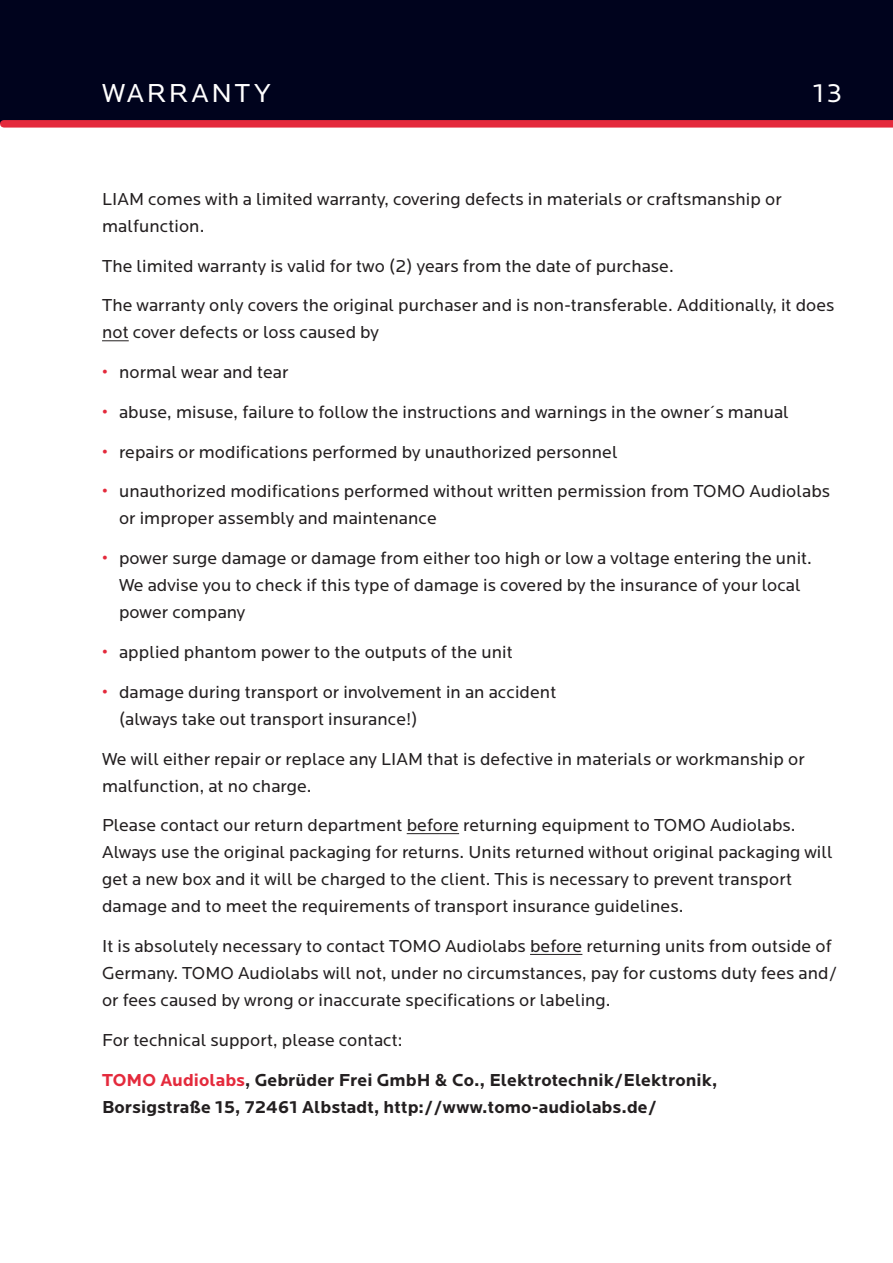
<style>
.page{position:relative;width:893px;height:1263px;background:#fff}
.page>*{position:absolute;margin:0;border:0;box-sizing:border-box;transform-origin:0 0}
.t1{font:27px "Locator";color:#fff}
.t2{font:18px/27px "Locator";letter-spacing:.005em;color:#231f20}
.t3{font:700 18px/27px "Locator";letter-spacing:.005em;color:#231f20}
.t4{font:700 18px "Locator";color:#e42a3c}
.s1{color:#e42a3c}
</style>
<div class="page">
<div style="left:0;top:0;width:893px;height:124px;background:#00031d"></div>
<div style="left:4px;top:120px;width:889px;height:8px;background:#e42a3c"></div>
<svg style="left:102px;top:340px;width:27px;height:1px"></svg>
<hr style="left:407px;top:833px;width:52px;height:1px;background:#231f20">
<hr style="left:530px;top:954px;width:52px;height:1px;background:#231f20">
<h1 class="t1" style="left:102px;top:79px;width:47px">Warra</h1>
<h1 class="t1" style="left:212px;top:79px;width:42px">nty</h1>
<h1 class="t1" style="left:813px;top:79px;width:30px">13</h1>
<p class="t2" style="left:102px;top:186px;width:681px">LIAM comes with a limited warranty, covering defects in materials or craftsmanship or malfunction.</p>
<p class="t2" style="left:102px;top:253px;width:573px">The limited warranty is valid for two (2) years from the date of purchase.</p>
<p class="t2" style="left:102px;top:292px;width:734px">The warranty only covers the original purchaser and is non-transferable. Additionally, it does not cover defects or loss caused by</p>
<p class="t2" style="left:102px;top:359px;width:188px"><span class="s1">•</span> normal wear and tear</p>
<p class="t2" style="left:102px;top:399px;width:688px"><span class="s1">•</span> abuse, misuse, failure to follow the instructions and warnings in the owner´s manual</p>
<p class="t2" style="left:102px;top:439px;width:517px"><span class="s1">•</span> repairs or modifications performed by unauthorized personnel</p>
<p class="t2" style="left:119px;top:478px;width:713px;text-indent:-17px"><span class="s1">•</span> unauthorized modifications performed without written permission from TOMO Audiolabs or improper assembly and maintenance</p>
<p class="t2" style="left:119px;top:545px;width:694px;text-indent:-17px"><span class="s1">•</span> power surge damage or damage from either too high or low a voltage entering the unit.<br>We advise you to check if this type of damage is covered by the insurance of your local power company</p>
<p class="t2" style="left:102px;top:639px;width:412px"><span class="s1">•</span> applied phantom power to the outputs of the unit</p>
<p class="t2" style="left:119px;top:679px;width:439px;text-indent:-17px"><span class="s1">•</span> damage during transport or involvement in an accident (always take out transport insurance!)</p>
<p class="t2" style="left:102px;top:746px;width:704px">We will either repair or replace any LIAM that is defective in materials or workmanship or malfunction, at no charge.</p>
<p class="t2" style="left:102px;top:812px;width:732px">Please contact our return department before returning equipment to TOMO Audiolabs.<br>Always use the original packaging for returns. Units returned without original packaging will get a new box and it will be charged to the client. This is necessary to prevent transport damage and to meet the requirements of transport insurance guidelines.</p>
<p class="t2" style="left:102px;top:933px;width:737px">It is absolutely necessary to contact TOMO Audiolabs before returning units from outside of<br>Germany. TOMO Audiolabs will not, under no circumstances, pay for customs duty fees and/ or fees caused by wrong or inaccurate specifications or labeling.</p>
<p class="t2" style="left:102px;top:1027px;width:302px">For technical support, please contact:</p>
<p class="t4" style="left:102px;top:1069px;width:26px">TOMO</p>
<p class="t3" style="left:102px;top:1066px;width:617px;text-indent:58px"><span class="s1">Audiolabs</span>, Gebrüder Frei GmbH &amp; Co., Elektrotechnik/Elektronik,<br>Borsigstraße 15, 72461 Albstadt, http://www.tomo-audiolabs.de/</p>
</div>
